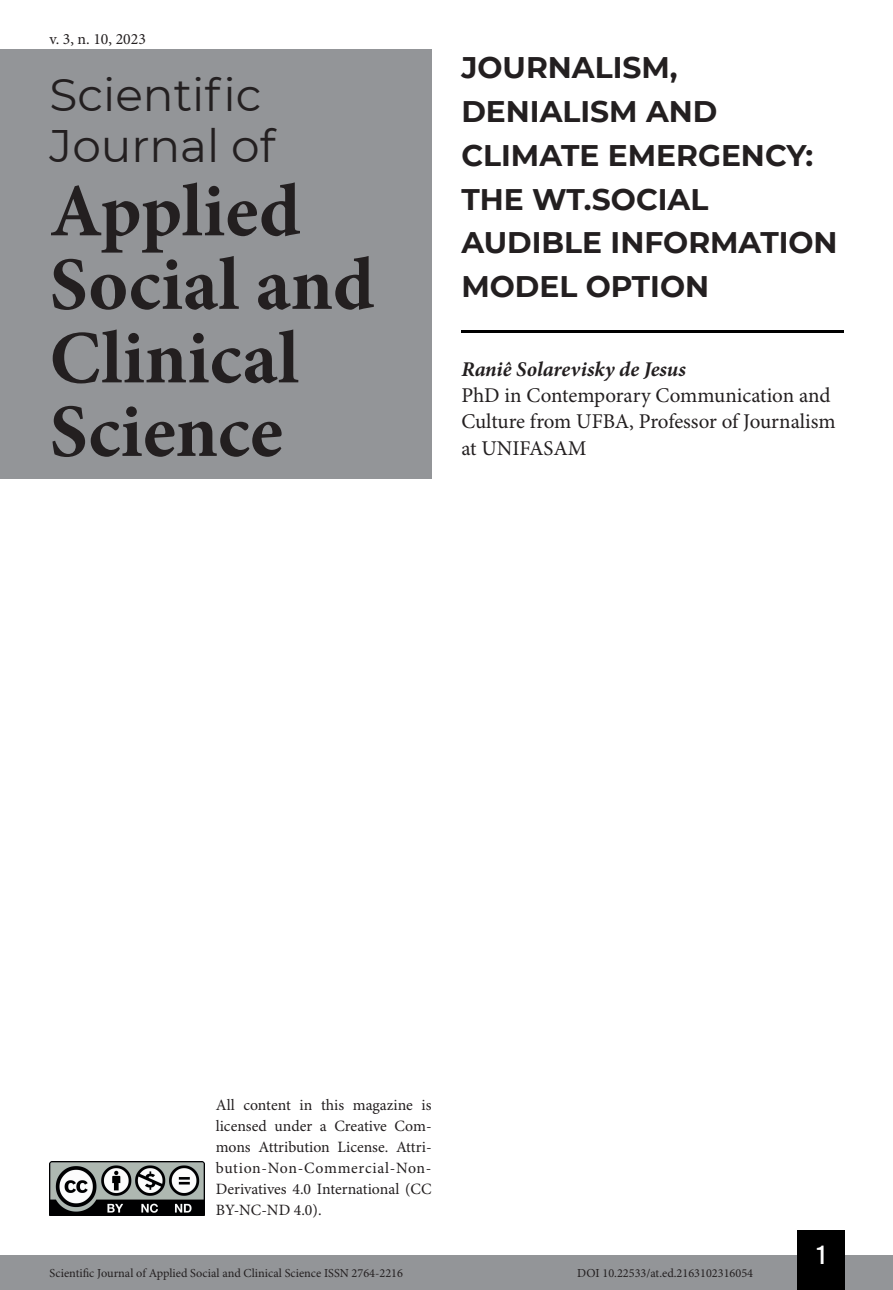
<style>
.page{position:relative;width:893px;height:1290px;background:#fff}
.page>*{position:absolute;margin:0;border:0;box-sizing:border-box;transform-origin:0 0}
.t1{font:700 75.25px/73.5px "Minion Pro";color:#231f20}
.t2{font:45.5px/50.8px "Montserrat";color:#231f20}
.t3{font:700 29.75px/43.8px "Montserrat";color:#231f20}
.t4{font:26.25px "Bebas Kai";color:#fff}
.t5{font:21px/26.2px "Minion Pro";letter-spacing:-.005em;color:#231f20}
.t6{font:italic 700 21px "Minion Pro";color:#231f20}
.t7{font:15.75px/21px "Minion Pro";color:#231f20;text-align:justify}
.t8{font:12.25px "Minion Pro";color:#231f20}
</style>
<div class="page">
<div style="left:0;top:1255px;width:893px;height:35px;background:#939598"></div>
<div style="left:797px;top:1230px;width:48px;height:60px;background:#000"></div>
<img style="left:50px;top:1161px;width:154px;height:54px">
<div style="left:0;top:50px;width:432px;height:429px;background:#939598"></div>
<hr style="left:461px;top:330px;width:382px;height:2px;background:#000">
<p class="t7" style="left:50px;top:29px;width:98px">v. 3, n. 10, 2023</p>
<h2 class="t2" style="left:50px;top:68px;width:227px">Scientific<br>Journal of</h2>
<h1 class="t1" style="left:50px;top:174px;width:326px">Applied<br>Social and<br>Clinical<br>Science</h1>
<h3 class="t3" style="left:461px;top:44px;width:378px">JOURNALISM,<br>DENIALISM AND<br>CLIMATE EMERGENCY:<br>THE WT.SOCIAL<br>AUDIBLE INFORMATION<br>MODEL OPTION</h3>
<h3 class="t6" style="left:461px;top:354px;width:226px">Raniê Solarevisky de Jesus</h3>
<h3 class="t5" style="left:461px;top:383px;width:376px">PhD in Contemporary Communication and<br>Culture from UFBA, Professor of Journalism at UNIFASAM</h3>
<p class="t7" style="left:216px;top:1095px;width:217px">All content in this magazine is licensed under a Creative Com&shy;mons Attribution License. Attri&shy;bution-Non-Commercial-Non-Derivatives 4.0 International (CC BY-NC-ND 4.0).</p>
<h3 class="t4" style="left:817px;top:1241px;width:10px">1</h3>
<p class="t8" style="left:50px;top:1266px;width:355px">Scientific Journal of Applied Social and Clinical Science ISSN 2764-2216</p>
<p class="t8" style="left:577px;top:1266px;width:177px">DOI 10.22533/at.ed.2163102316054</p>
</div>
